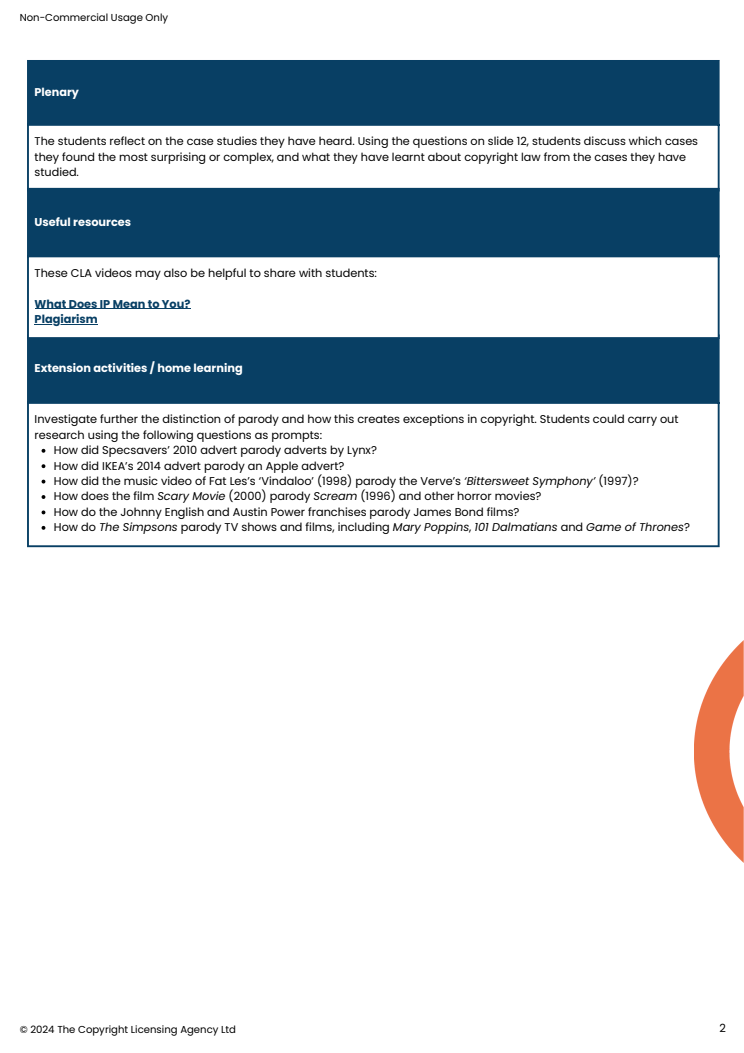
<style>
.page{position:relative;width:744px;height:1053px;background:#fff}
.page>*{position:absolute;margin:0;border:0;box-sizing:border-box;transform-origin:0 0}
.t1{font:11.32px "Poppins";color:#020202}
.t2{font:italic 11.32px "Poppins";color:#020202}
.t3{font:700 11.32px "Poppins";color:#fff}
.t4{font:700 11.32px/15.4px "Poppins";color:#083f64}
.t5{font:11.24px/15.4px "Poppins";color:#020202}
.t6{font:700 11.24px "Poppins";color:#fff}
.t7{font:11.24px "Poppins";color:#000}
.t8{font:10.08px "Poppins";color:#000}
.s1{font-style:italic}
.s2{font-style:normal}
</style>
<div class="page">
<img style="left:694px;top:641px;width:50px;height:221px">
<div style="left:28px;top:335px;width:691px;height:68px;background:#083f64"></div>
<svg style="left:42px;top:464px;width:3px;height:4px"></svg>
<svg style="left:42px;top:479px;width:3px;height:4px"></svg>
<svg style="left:42px;top:495px;width:3px;height:4px"></svg>
<svg style="left:42px;top:510px;width:3px;height:4px"></svg>
<hr style="left:27px;top:336px;width:2px;height:209px;background:#083f64">
<hr style="left:718px;top:336px;width:2px;height:209px;background:#083f64">
<hr style="left:27px;top:402px;width:693px;height:2px;background:#083f64">
<hr style="left:27px;top:545px;width:693px;height:2px;background:#083f64">
<div style="left:28px;top:61px;width:691px;height:64px;background:#083f64"></div>
<hr style="left:27px;top:62px;width:2px;height:128px;background:#083f64">
<hr style="left:718px;top:62px;width:2px;height:128px;background:#083f64">
<hr style="left:27px;top:60px;width:693px;height:2px;background:#083f64">
<hr style="left:27px;top:124px;width:693px;height:2px;background:#083f64">
<div style="left:28px;top:189px;width:691px;height:67px;background:#083f64"></div>
<div style="left:28px;top:256px;width:691px;height:82px;background:#fff"></div>
<hr style="left:35px;top:308px;width:156px;height:1px;background:#083f64">
<hr style="left:35px;top:324px;width:63px;height:1px;background:#083f64">
<hr style="left:27px;top:190px;width:2px;height:147px;background:#083f64">
<hr style="left:718px;top:190px;width:2px;height:147px;background:#083f64">
<hr style="left:27px;top:188px;width:693px;height:2px;background:#083f64">
<hr style="left:27px;top:255px;width:693px;height:2px;background:#083f64">
<hr style="left:27px;top:337px;width:693px;height:2px;background:#083f64">
<p class="t8" style="left:20px;top:10px;width:150px">Non-Commercial Usage Only</p>
<p class="t6" style="left:35px;top:84px;width:46px">Plenary</p>
<p class="t5" style="left:35px;top:134px;width:665px">The students reflect on the case studies they have heard. Using the questions on slide 12, students discuss which cases they found the most surprising or complex, and what they have learnt about copyright law from the cases they have studied.</p>
<p class="t3" style="left:35px;top:213px;width:98px">Useful resources</p>
<p class="t1" style="left:35px;top:265px;width:344px">These CLA videos may also be helpful to share with students:</p>
<p class="t4" style="left:35px;top:296px;width:157px">What Does IP Mean to You?<br>Plagiarism</p>
<p class="t3" style="left:35px;top:360px;width:210px">Extension activities / home learning</p>
<p class="t1" style="left:35px;top:411px;width:646px">Investigate further the distinction of parody and how this creates exceptions in copyright. Students could carry out</p>
<p class="t1" style="left:35px;top:427px;width:289px">research using the following questions as prompts:</p>
<p class="t1" style="left:54px;top:442px;width:325px">How did Specsavers’ 2010 advert parody adverts by Lynx?</p>
<p class="t1" style="left:54px;top:458px;width:292px">How did IKEA’s 2014 advert parody an Apple advert?</p>
<p class="t1" style="left:54px;top:473px;width:586px">How did the music video of Fat Les’s ‘Vindaloo’ (1998) parody the Verve’s <span class="s1">‘Bittersweet Symphony’</span> (1997)?</p>
<p class="t1" style="left:54px;top:488px;width:489px">How does the film <span class="s1">Scary Movie</span> (2000) parody <span class="s1">Scream</span> (1996) and other horror movies?</p>
<p class="t1" style="left:54px;top:504px;width:467px">How do the Johnny English and Austin Power franchises parody James Bond films?</p>
<p class="t2" style="left:54px;top:519px;width:638px"><span class="s2">How do</span> The Simpsons <span class="s2">parody TV shows and films, including</span> Mary Poppins<span class="s2">,</span> 101 Dalmatians <span class="s2">and</span> Game of Thrones<span class="s2">?</span></p>
<p class="t8" style="left:20px;top:1021px;width:218px">© 2024 The Copyright Licensing Agency Ltd</p>
<p class="t7" style="left:720px;top:1020px;width:8px">2</p>
</div>
